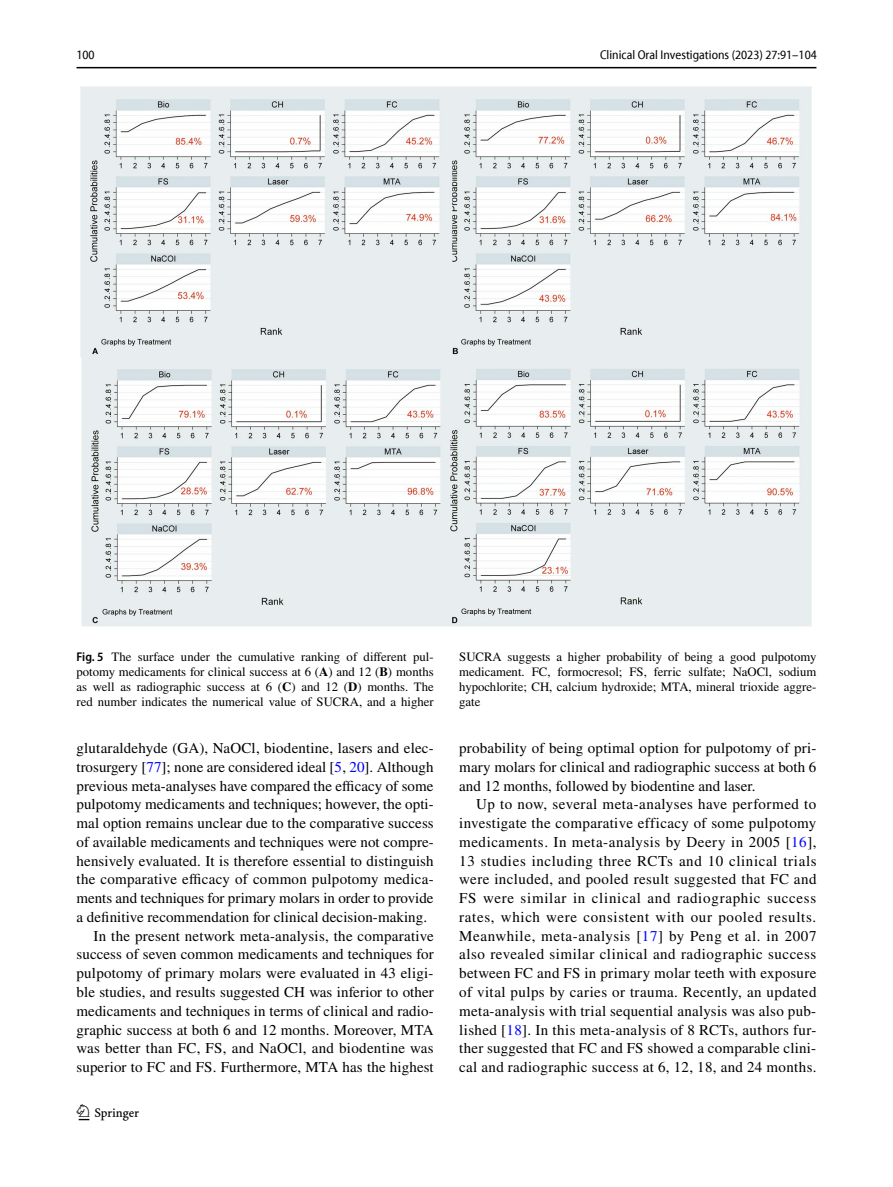
<style>
.page{position:relative;width:893px;height:1187px;background:#fff}
.page>*{position:absolute;margin:0;border:0;box-sizing:border-box;transform-origin:0 0}
.t1{font:22.5px "Springnew Regular 2";color:#000}
.t2{font:15px/18.8px "STIX";letter-spacing:.005em;color:#000;text-align:justify}
.t3{font:12.75px/15px "STIX";color:#000;text-align:justify}
.t4{font:semi-condensed 12.75px "Myriad Pro Unic";color:#000}
.s1{font-family:"Myriad Pro";font-weight:600;font-stretch:semi-condensed}
.s2{font-weight:700}
.s3{color:#00f}
</style>
<div class="page">
<hr style="left:77px;top:67px;width:739px;height:1px;background:#000">
<img style="left:81px;top:87px;width:731px;height:539px">
<p class="t4" style="left:77px;top:50px;width:20px">100</p>
<p class="t4" style="left:600px;top:50px;width:218px">Clinical Oral Investigations (2023) 27:91–104</p>
<p class="t3" style="left:77px;top:650px;width:359px"><span class="s1">Fig. 5</span> The surface under the cumulative ranking of different pul&shy;potomy medicaments for clinical success at 6 (<span class="s2">A</span>) and 12 (<span class="s2">B</span>) months as well as radiographic success at 6 (<span class="s2">C</span>) and 12 (<span class="s2">D</span>) months. The red number indicates the numerical value of SUCRA, and a higher</p>
<p class="t3" style="left:459px;top:650px;width:359px">SUCRA suggests a higher probability of being a good pulpotomy medicament. FC, formocresol; FS, ferric sulfate; NaOCl, sodium hypochlorite; CH, calcium hydroxide; MTA, mineral trioxide aggre&shy;gate</p>
<p class="t2" style="left:77px;top:739px;width:359px">glutaraldehyde (GA), NaOCl, biodentine, lasers and elec-</p>
<p class="t2" style="left:77px;top:758px;width:359px">trosurgery [<span class="s3">77</span>]; none are considered ideal [<span class="s3">5</span>, <span class="s3">20</span>]. Although</p>
<p class="t2" style="left:77px;top:777px;width:358px">previous meta-analyses have compared the efficacy of some</p>
<p class="t2" style="left:77px;top:796px;width:359px">pulpotomy medicaments and techniques; however, the opti-</p>
<p class="t2" style="left:77px;top:814px;width:359px">mal option remains unclear due to the comparative success</p>
<p class="t2" style="left:77px;top:833px;width:359px">of available medicaments and techniques were not compre-</p>
<p class="t2" style="left:77px;top:852px;width:359px">hensively evaluated. It is therefore essential to distinguish</p>
<p class="t2" style="left:77px;top:871px;width:359px">the comparative efficacy of common pulpotomy medica-</p>
<p class="t2" style="left:77px;top:889px;width:359px">ments and techniques for primary molars in order to provide</p>
<p class="t2" style="left:77px;top:908px;width:352px">a definitive recommendation for clinical decision-making.</p>
<p class="t2" style="left:94px;top:927px;width:342px">In the present network meta-analysis, the comparative</p>
<p class="t2" style="left:77px;top:946px;width:359px">success of seven common medicaments and techniques for</p>
<p class="t2" style="left:77px;top:964px;width:358px">pulpotomy of primary molars were evaluated in 43 eligi-</p>
<p class="t2" style="left:77px;top:983px;width:359px">ble studies, and results suggested CH was inferior to other</p>
<p class="t2" style="left:77px;top:1002px;width:359px">medicaments and techniques in terms of clinical and radio-</p>
<p class="t2" style="left:77px;top:1021px;width:359px">graphic success at both 6 and 12 months. Moreover, MTA</p>
<p class="t2" style="left:77px;top:1039px;width:359px">was better than FC, FS, and NaOCl, and biodentine was</p>
<p class="t2" style="left:77px;top:1058px;width:359px">superior to FC and FS. Furthermore, MTA has the highest</p>
<h1 class="t1" style="left:79px;top:1104px;width:62px">1 3</h1>
<p class="t2" style="left:459px;top:739px;width:359px">probability of being optimal option for pulpotomy of pri&shy;mary molars for clinical and radiographic success at both 6 and 12 months, followed by biodentine and laser.</p>
<p class="t2" style="left:459px;top:796px;width:359px;text-indent:17px">Up to now, several meta-analyses have performed to investigate the comparative efficacy of some pulpotomy medicaments. In meta-analysis by Deery in 2005 [<span class="s3">16</span>], 13 studies including three RCTs and 10 clinical trials were included, and pooled result suggested that FC and FS were similar in clinical and radiographic success rates, which were consistent with our pooled results.<br>Meanwhile, meta-analysis [<span class="s3">17</span>] by Peng et al. in 2007 also revealed similar clinical and radiographic success between FC and FS in primary molar teeth with exposure of vital pulps by caries or trauma. Recently, an updated meta-analysis with trial sequential analysis was also pub&shy;lished [<span class="s3">18</span>]. In this meta-analysis of 8 RCTs, authors fur&shy;ther suggested that FC and FS showed a comparable clini&shy;cal and radiographic success at 6, 12, 18, and 24 months.</p>
</div>
